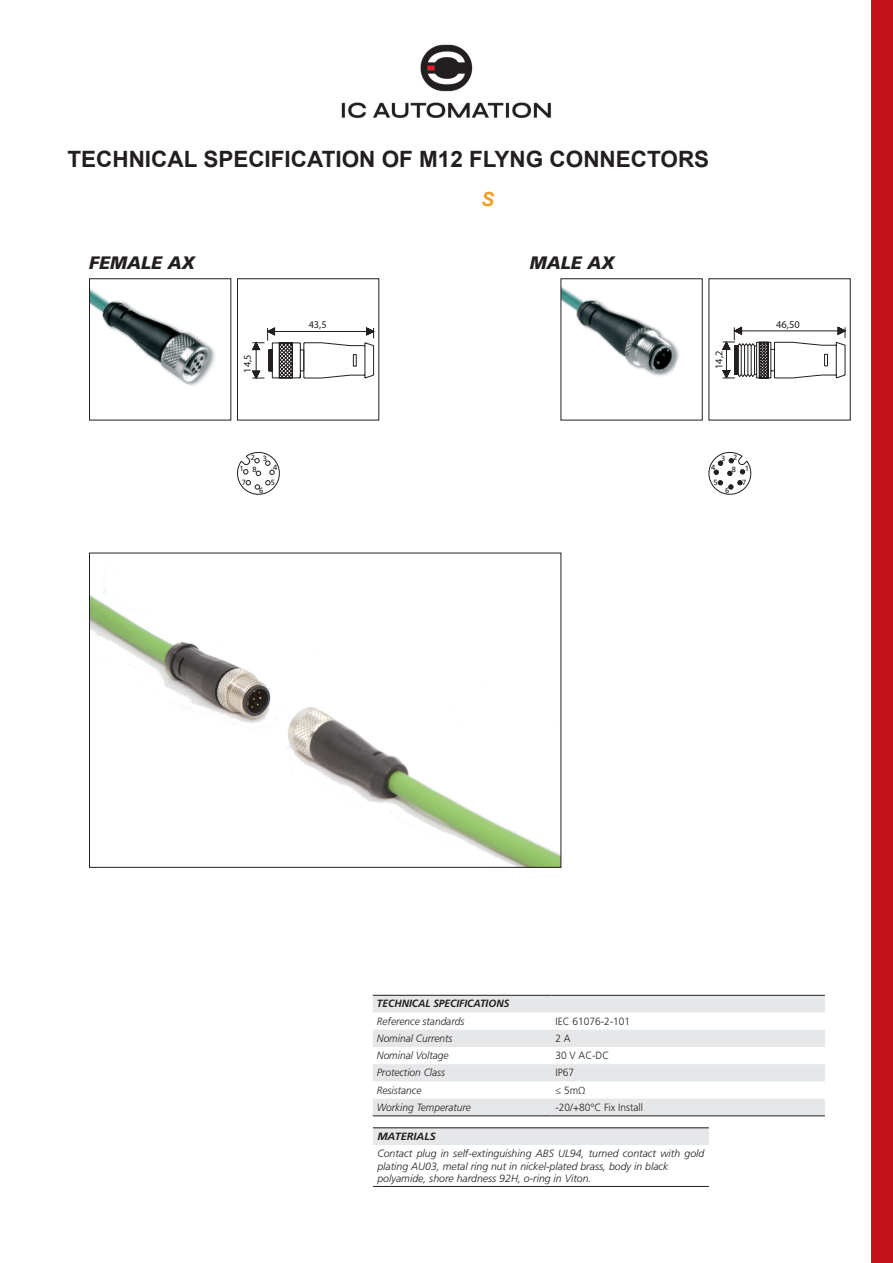
<style>
.page{position:relative;width:893px;height:1263px;background:#fff}
.page>*{position:absolute;margin:0;border:0;box-sizing:border-box;transform-origin:0 0}
.t1{font:700 22.5px "Arial";color:#231f20}
.t2{font:italic 700 19.5px "Arial";color:#f29e23}
.t3{font:italic 900 18px "Frutiger LT Std";color:#231f20}
.t4{font:italic 300 10.5px/12.6px "Frutiger LT Std";color:#231f20}
.t5{font:300 10.5px "Frutiger LT Std";color:#231f20}
.t6{font:italic 700 10.5px "Frutiger LT Std";color:#231f20}
.t7{font:italic 700 10.5px "Frutiger LT Std";color:#231f20;scale:1.04 1}
.t8{font:10.5px "Myriad Pro";color:#231f20}
.t9{font:10.35px "Myriad Pro";color:#231f20}
.t10{font:7.5px "Frutiger LT Std";color:#231f20}
</style>
<div class="page">
<img style="left:341px;top:44px;width:210px;height:74px">
<div style="left:872px;top:0;width:21px;height:1263px;background:#c4121a"></div>
<img style="left:91px;top:289px;width:124px;height:97px">
<div style="left:373px;top:1128px;width:336px;height:17px;background:#e6e7e9"></div>
<hr style="left:373px;top:1127px;width:336px;height:1px;background:#231f20">
<hr style="left:373px;top:1186px;width:336px;height:1px;background:#231f20">
<svg style="left:373px;top:996px;width:452px;height:119px;fill:#e6e7e9"></svg>
<hr style="left:373px;top:995px;width:178px;height:1px;background:#231f20">
<hr style="left:551px;top:995px;width:274px;height:1px;background:#231f20">
<hr style="left:373px;top:1115px;width:178px;height:1px;background:#231f20">
<hr style="left:551px;top:1115px;width:274px;height:1px;background:#231f20">
<svg style="left:237px;top:451px;width:43px;height:44px"></svg>
<svg style="left:708px;top:451px;width:44px;height:44px"></svg>
<img style="left:563px;top:287px;width:117px;height:89px">
<svg style="left:722px;top:327px;width:123px;height:52px"></svg>
<svg style="left:252px;top:327px;width:122px;height:52px"></svg>
<img style="left:91px;top:589px;width:468px;height:276px">
<p class="t1" style="left:67px;top:144px;width:643px">TECHNICAL SPECIFICATION OF M12 FLYNG CONNECTORS</p>
<p class="t2" style="left:481px;top:186px;width:15px">S</p>
<p class="t3" style="left:89px;top:252px;width:107px">FEMALE AX</p>
<p class="t3" style="left:530px;top:252px;width:86px">MALE AX</p>
<p class="t9" style="left:241px;top:373px;width:20px;rotate:-90deg">14,5</p>
<p class="t9" style="left:309px;top:318px;width:20px">43,5</p>
<p class="t8" style="left:712px;top:369px;width:20px;rotate:-90deg">14,2</p>
<p class="t8" style="left:776px;top:318px;width:25px">46,50</p>
<p class="t10" style="left:251px;top:453px;width:6px">2</p>
<p class="t10" style="left:263px;top:454px;width:6px">3</p>
<p class="t10" style="left:721px;top:454px;width:6px">3</p>
<p class="t10" style="left:733px;top:453px;width:6px">2</p>
<p class="t10" style="left:239px;top:464px;width:6px">1</p>
<p class="t10" style="left:252px;top:465px;width:6px">8</p>
<p class="t10" style="left:242px;top:478px;width:6px">7</p>
<p class="t10" style="left:273px;top:463px;width:6px">4</p>
<p class="t10" style="left:271px;top:478px;width:6px">5</p>
<p class="t10" style="left:711px;top:463px;width:6px">4</p>
<p class="t10" style="left:713px;top:478px;width:6px">5</p>
<p class="t10" style="left:732px;top:465px;width:6px">8</p>
<p class="t10" style="left:745px;top:464px;width:6px">1</p>
<p class="t10" style="left:742px;top:478px;width:6px">7</p>
<p class="t10" style="left:259px;top:486px;width:6px">6</p>
<p class="t10" style="left:725px;top:486px;width:6px">6</p>
<p class="t6" style="left:377px;top:997px;width:134px">TECHNICAL SPECIFICATIONS</p>
<p class="t4" style="left:377px;top:1015px;width:89px">Reference standards</p>
<p class="t5" style="left:555px;top:1015px;width:76px">IEC 61076-2-101</p>
<p class="t4" style="left:377px;top:1032px;width:77px">Nominal Currents</p>
<p class="t5" style="left:555px;top:1032px;width:17px">2 A</p>
<p class="t4" style="left:377px;top:1049px;width:73px">Nominal Voltage</p>
<p class="t5" style="left:555px;top:1049px;width:55px">30 V AC-DC</p>
<p class="t4" style="left:377px;top:1066px;width:70px">Protection Class</p>
<p class="t5" style="left:555px;top:1067px;width:20px">IP67</p>
<p class="t4" style="left:377px;top:1084px;width:46px">Resistance</p>
<p class="t5" style="left:555px;top:1084px;width:32px">≤ 5mΩ</p>
<p class="t4" style="left:377px;top:1101px;width:96px">Working Temperature</p>
<p class="t5" style="left:555px;top:1101px;width:89px">-20/+80°C Fix Install</p>
<p class="t7" style="left:377px;top:1130px;width:58px">MATERIALS</p>
<p class="t4" style="left:377px;top:1147px;width:329px">Contact plug in self-extinguishing ABS UL94, turned contact with gold plating AU03, metal ring nut in nickel-plated brass, body in black</p>
<p class="t4" style="left:377px;top:1172px;width:216px">polyamide, shore hardness 92H, o-ring in Viton.</p>
</div>
